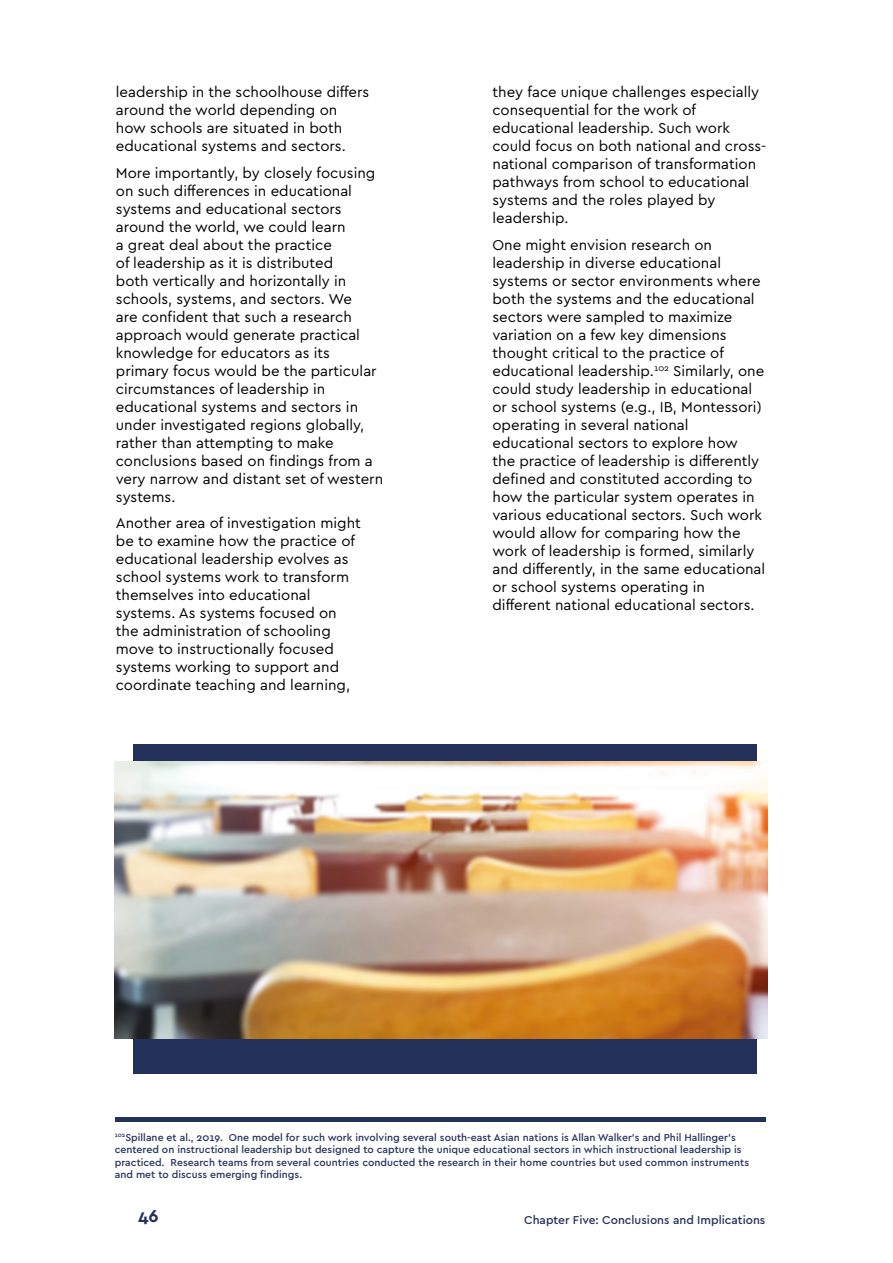
<style>
.page{position:relative;width:893px;height:1263px;background:#fff}
.page>*{position:absolute;margin:0;border:0;box-sizing:border-box;transform-origin:0 0}
.t1{font:700 18px "Cera Pro";color:#27315a}
.t2{font:15px/18px "Cera Pro";color:#000}
.t3{font:500 12px "Cera Pro";color:#27315a}
.t4{font:500 10.5px/12.6px "Cera Pro";color:#24315a}
</style>
<div class="page">
<div style="left:115px;top:1117px;width:650px;height:5px;background:#24315a"></div>
<div style="left:133px;top:744px;width:624px;height:329px;background:#24315a"></div>
<img style="left:115px;top:761px;width:653px;height:277px">
<p class="t2" style="left:116px;top:82px;width:255px">leadership in the schoolhouse differs around the world depending on how schools are situated in both educational systems and sectors.</p>
<p class="t2" style="left:116px;top:163px;width:269px">More importantly, by closely focusing on such differences in educational systems and educational sectors around the world, we could learn<br>a great deal about the practice<br>of leadership as it is distributed<br>both vertically and horizontally in schools, systems, and sectors. We<br>are confident that such a research approach would generate practical knowledge for educators as its primary focus would be the particular circumstances of leadership in educational systems and sectors in under investigated regions globally, rather than attempting to make conclusions based on findings from a very narrow and distant set of western systems.</p>
<p class="t2" style="left:116px;top:513px;width:247px">Another area of investigation might be to examine how the practice of educational leadership evolves as school systems work to transform themselves into educational systems. As systems focused on the administration of schooling move to instructionally focused systems working to support and coordinate teaching and learning,</p>
<p class="t2" style="left:492px;top:82px;width:275px">they face unique challenges especially consequential for the work of educational leadership. Such work could focus on both national and cross&shy;national comparison of transformation pathways from school to educational systems and the roles played by leadership.</p>
<p class="t2" style="left:492px;top:235px;width:274px">One might envision research on leadership in diverse educational systems or sector environments where both the systems and the educational sectors were sampled to maximize variation on a few key dimensions thought critical to the practice of educational leadership.<sup>102</sup> Similarly, one could study leadership in educational or school systems (e.g., IB, Montessori) operating in several national educational sectors to explore how<br>the practice of leadership is differently defined and constituted according to how the particular system operates in various educational sectors. Such work would allow for comparing how the work of leadership is formed, similarly and differently, in the same educational or school systems operating in different national educational sectors.</p>
<p class="t4" style="left:115px;top:1130px;width:636px"><sup>102</sup>Spillane et al., 2019. One model for such work involving several south-east Asian nations is Allan Walker’s and Phil Hallinger’s centered on instructional leadership but designed to capture the unique educational sectors in which instructional leadership is practiced. Research teams from several countries conducted the research in their home countries but used common instruments and met to discuss emerging findings.</p>
<p class="t1" style="left:138px;top:1204px;width:22px">46</p>
<p class="t3" style="left:524px;top:1212px;width:243px">Chapter Five: Conclusions and Implications</p>
</div>
